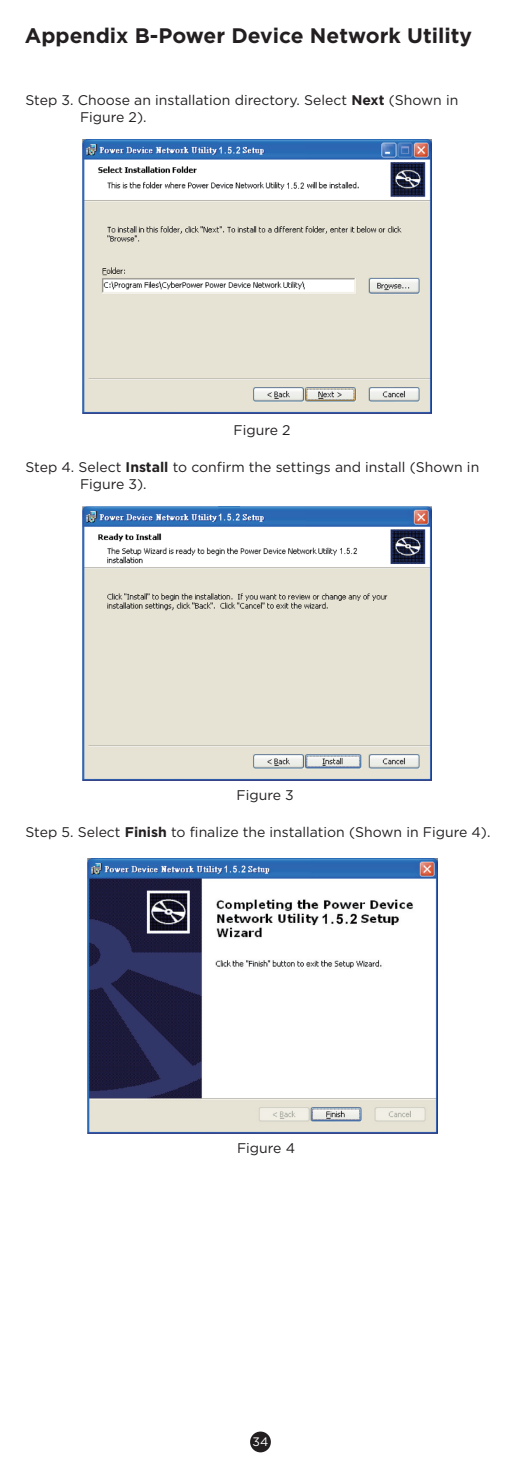
<style>
.page{position:relative;width:521px;height:1474px;background:#fff}
.page>*{position:absolute;margin:0;border:0;box-sizing:border-box;transform-origin:0 0}
.t1{font:700 21px "Gotham";color:#231f20}
.t2{font:14px/16.8px "Gotham";color:#231f20}
.t3{font:12.25px "Gotham";color:#fff}
.s1{font-weight:700}
</style>
<div class="page">
<div style="left:250px;top:1431px;width:21px;height:21px;background:#231f20;border-radius:50%"></div>
<img style="left:82px;top:139px;width:350px;height:275px">
<img style="left:82px;top:506px;width:350px;height:274px">
<img style="left:88px;top:858px;width:349px;height:275px">
<h1 class="t1" style="left:25px;top:21px;width:449px">Appendix B-Power Device Network Utility</h1>
<p class="t2" style="left:80px;top:91px;width:380px;text-indent:-55px">Step 3. Choose an installation directory. Select <span class="s1">Next</span> (Shown in<br>Figure 2).</p>
<p class="t2" style="left:234px;top:421px;width:59px">Figure 2</p>
<p class="t2" style="left:80px;top:459px;width:401px;text-indent:-55px">Step 4. Select <span class="s1">Install</span> to confirm the settings and install (Shown in<br>Figure 3).</p>
<p class="t2" style="left:237px;top:786px;width:59px">Figure 3</p>
<p class="t2" style="left:25px;top:823px;width:466px">Step 5. Select <span class="s1">Finish</span> to finalize the installation (Shown in Figure 4).</p>
<p class="t2" style="left:237px;top:1139px;width:60px">Figure 4</p>
<p class="t3" style="left:253px;top:1434px;width:17px">34</p>
</div>
